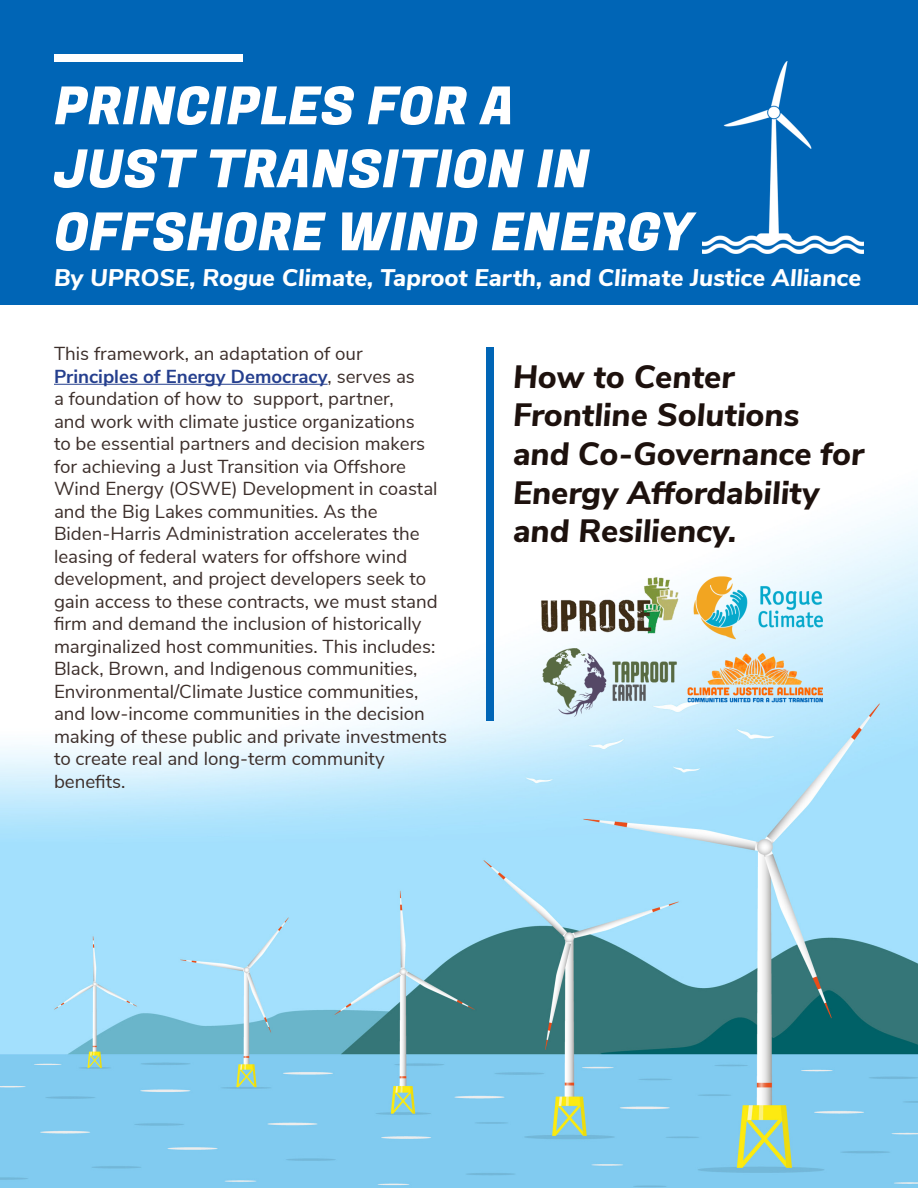
<style>
.page{position:relative;width:918px;height:1188px;background:#fff}
.page>*{position:absolute;margin:0;border:0;box-sizing:border-box;transform-origin:0 0}
.t1{font:52.5px "Fugaz One";color:#fff}
.t2{font:italic 800 32.25px/38.7px "Nunito Sans";color:#1d110d}
.t3{font:italic 800 24px "Nunito Sans";color:#fff}
.t4{font:18.75px/22.5px "Nunito Sans";color:#3c2e2a}
.s1{font-weight:700;color:#253f8e}
</style>
<div class="page">
<img style="left:0;top:304px;width:918px;height:884px">
<div style="left:0;top:0;width:918px;height:304px;background:#0065b6"></div>
<div style="left:54px;top:54px;width:189px;height:7px;background:#fff"></div>
<hr style="left:54px;top:384px;width:274px;height:1px;background:#253f8e">
<div style="left:486px;top:347px;width:8px;height:374px;background:#0065b6"></div>
<img style="left:540px;top:569px;width:282px;height:152px">
<img style="left:703px;top:61px;width:161px;height:193px">
<p class="t1" style="left:54px;top:69px;width:462px">PRINCIPLES FOR A</p>
<p class="t1" style="left:54px;top:132px;width:537px">JUST TRANSITION IN</p>
<p class="t1" style="left:54px;top:195px;width:640px">OFFSHORE WIND ENERGY</p>
<p class="t3" style="left:54px;top:260px;width:809px">By UPROSE, Rogue Climate, Taproot Earth, and Climate Justice Alliance</p>
<p class="t4" style="left:54px;top:341px;width:395px">This framework, an adaptation of our <span class="s1">Principles of Energy Democracy</span>, serves as<br>a foundation of how to support, partner,<br>and work with climate justice organizations<br>to be essential partners and decision makers for achieving a Just Transition via Offshore Wind Energy (OSWE) Development in coastal and the Big Lakes communities. As the Biden-Harris Administration accelerates the leasing of federal waters for offshore wind development, and project developers seek to gain access to these contracts, we must stand firm and demand the inclusion of historically marginalized host communities. This includes:<br>Black, Brown, and Indigenous communities, Environmental/Climate Justice communities, and low-income communities in the decision making of these public and private investments to create real and long-term community benefits.</p>
<p class="t2" style="left:513px;top:355px;width:353px">How to Center<br>Frontline Solutions and Co-Governance for<br>Energy Affordability and Resiliency.</p>
</div>
